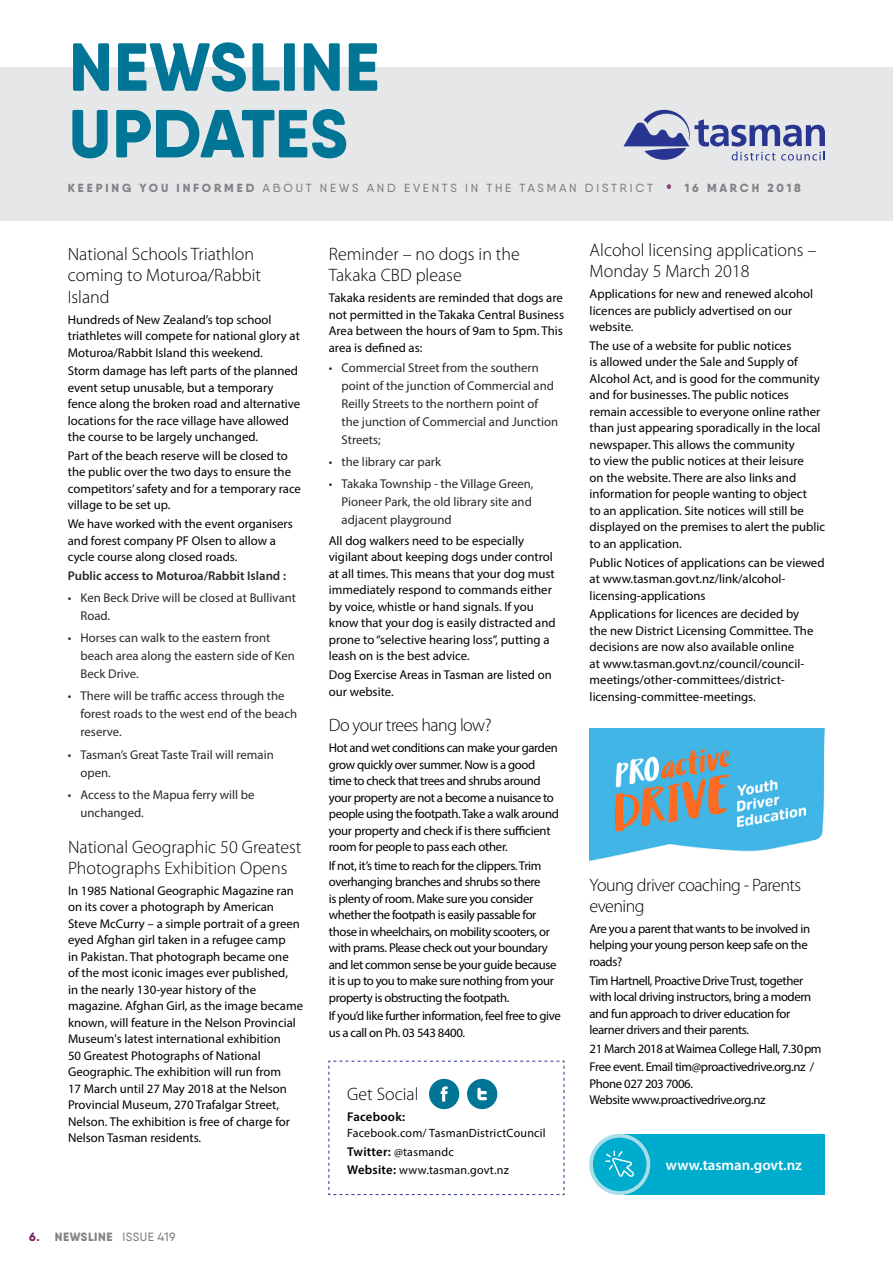
<style>
.page{position:relative;width:893px;height:1263px;background:#fff}
.page>*{position:absolute;margin:0;border:0;box-sizing:border-box;transform-origin:0 0}
.t1{font:300 18px/21.6px "Myriad Pro";color:#000}
.t2{font:300 18px/21.6px "Myriad Pro";letter-spacing:-.03em;color:#000}
.t3{font:600 14.85px "Myriad Pro";color:#fff}
.t4{font:12.75px/16.5px "Myriad Pro";color:#000}
.t5{font:12.75px/16.5px "Myriad Pro";letter-spacing:-.03em;color:#000}
.t6{font:12.75px/18px "Myriad Pro";color:#292829}
.t7{font:600 12.75px "Myriad Pro";color:#292829}
.t8{font:600 12.75px "Myriad Pro";letter-spacing:.02em;color:#000}
.t9{font:12px/18.6px "Myriad Pro";letter-spacing:.02em;color:#000}
.t10{font:800 12px "Qanelas Soft DEMO";letter-spacing:.045em;color:#808285}
.t11{font:500 11.85px "Qanelas Soft DEMO";letter-spacing:.23em;color:#808285}
.t12{font:800 11.85px "Qanelas Soft DEMO";letter-spacing:.235em;color:#808285}
.s1{font-weight:800}
.s2{color:#7b2162}
.s3{font-weight:500}
.s4{font-weight:600;font-size:12.75px}
</style>
<div class="page">
<div style="left:0;top:67px;width:893px;height:154px;background:#e6e7e8"></div>
<svg style="left:72px;top:109px;width:274px;height:49px"></svg>
<svg style="left:73px;top:42px;width:304px;height:50px"></svg>
<svg style="left:623px;top:110px;width:202px;height:51px"></svg>
<svg style="left:667px;top:184px;width:4px;height:5px"></svg>
<svg style="left:328px;top:1060px;width:237px;height:135px"></svg>
<img style="left:589px;top:728px;width:236px;height:134px">
<div style="left:623px;top:1134px;width:202px;height:61px;background:#00accd"></div>
<div style="left:591px;top:1136px;width:57px;height:57px;background:#00accd;border-radius:50%"></div>
<div style="left:589px;top:1134px;width:61px;height:61px;border:4px solid #a8dee8;border-radius:50%"></div>
<svg style="left:605px;top:1151px;width:29px;height:26px"></svg>
<p class="t11" style="left:68px;top:182px;width:587px"><span class="s1">KEEPING YOU INFORMED</span> ABOUT NEWS AND EVENTS IN THE TASMAN DISTRICT</p>
<p class="t12" style="left:685px;top:182px;width:118px">16 MARCH 2018</p>
<h1 class="t1" style="left:68px;top:243px;width:195px">National Schools Triathlon coming to Moturoa/Rabbit<br>Island</h1>
<p class="t4" style="left:68px;top:311px;width:234px">Hundreds of New Zealand’s top school triathletes will compete for national glory at<br>Moturoa/Rabbit Island this weekend.</p>
<p class="t4" style="left:68px;top:362px;width:234px">Storm damage has left parts of the planned event setup unusable, but a temporary fence along the broken road and alternative locations for the race village have allowed the course to be largely unchanged.</p>
<p class="t4" style="left:68px;top:447px;width:235px">Part of the beach reserve will be closed to the public over the two days to ensure the competitors’ safety and for a temporary race village to be set up.</p>
<p class="t4" style="left:68px;top:515px;width:226px">We have worked with the event organisers and forest company PF Olsen to allow a cycle course along closed roads.</p>
<p class="t7" style="left:68px;top:567px;width:220px">Public access to Moturoa/Rabbit Island :</p>
<p class="t6" style="left:81px;top:588px;width:217px;text-indent:-13px">• Ken Beck Drive will be closed at Bullivant<br>Road.</p>
<p class="t6" style="left:81px;top:629px;width:216px;text-indent:-13px">• Horses can walk to the eastern front beach area along the eastern side of Ken<br>Beck Drive.</p>
<p class="t6" style="left:81px;top:687px;width:218px;text-indent:-13px">• There will be traffic access through the forest roads to the west end of the beach reserve.</p>
<p class="t6" style="left:81px;top:745px;width:195px;text-indent:-13px">• Tasman’s Great Taste Trail will remain open.</p>
<p class="t6" style="left:81px;top:785px;width:176px;text-indent:-13px">• Access to the Mapua ferry will be unchanged.</p>
<h1 class="t1" style="left:68px;top:836px;width:235px">National Geographic 50 Greatest<br>Photographs Exhibition Opens</h1>
<p class="t4" style="left:68px;top:882px;width:237px">In 1985 National Geographic Magazine ran on its cover a photograph by American Steve McCurry – a simple portrait of a green eyed Afghan girl taken in a refugee camp<br>in Pakistan. That photograph became one<br>of the most iconic images ever published,<br>in the nearly 130-year history of the magazine. Afghan Girl, as the image became known, will feature in the Nelson Provincial Museum's latest international exhibition<br>50 Greatest Photographs of National Geographic. The exhibition will run from<br>17 March until 27 May 2018 at the Nelson Provincial Museum, 270 Trafalgar Street, Nelson. The exhibition is free of charge for Nelson Tasman residents.</p>
<p class="t10" style="left:29px;top:1231px;width:148px"><span class="s2">6.</span> NEWSLINE <span class="s3">ISSUE 419</span></p>
<h1 class="t1" style="left:329px;top:243px;width:193px">Reminder – no dogs in the<br>Takaka CBD please</h1>
<p class="t4" style="left:329px;top:289px;width:237px;text-align:justify">Takaka residents are reminded that dogs are not permitted in the Takaka Central Business Area between the hours of 9am to 5pm. This area is defined as:</p>
<p class="t6" style="left:342px;top:358px;width:218px;text-indent:-13px">• Commercial Street from the southern point of the junction of Commercial and Reilly Streets to the northern point of the junction of Commercial and Junction Streets;</p>
<p class="t6" style="left:329px;top:452px;width:114px">• the library car park</p>
<p class="t6" style="left:342px;top:475px;width:194px;text-indent:-13px">• Takaka Township - the Village Green,<br>Pioneer Park, the old library site and adjacent playground</p>
<p class="t4" style="left:329px;top:532px;width:228px">All dog walkers need to be especially vigilant about keeping dogs under control at all times. This means that your dog must immediately respond to commands either by voice, whistle or hand signals. If you know that your dog is easily distracted and prone to “selective hearing loss”, putting a leash on is the best advice.</p>
<p class="t4" style="left:329px;top:666px;width:225px">Dog Exercise Areas in Tasman are listed on our website.</p>
<h1 class="t2" style="left:329px;top:714px;width:164px">Do your trees hang low?</h1>
<p class="t5" style="left:329px;top:739px;width:232px">Hot and wet conditions can make your garden grow quickly over summer. Now is a good time to check that trees and shrubs around your property are not a become a nuisance to people using the footpath. Take a walk around your property and check if is there sufficient room for people to pass each other.</p>
<p class="t5" style="left:329px;top:857px;width:229px">If not, it’s time to reach for the clippers. Trim overhanging branches and shrubs so there<br>is plenty of room. Make sure you consider whether the footpath is easily passable for those in wheelchairs, on mobility scooters, or with prams. Please check out your boundary and let common sense be your guide because it is up to you to make sure nothing from your property is obstructing the footpath.</p>
<p class="t5" style="left:329px;top:1008px;width:233px">If you’d like further information, feel free to give us a call on Ph. 03 543 8400.</p>
<h1 class="t1" style="left:347px;top:1083px;width:73px">Get Social</h1>
<p class="t8" style="left:347px;top:1108px;width:60px">Facebook:</p>
<p class="t9" style="left:347px;top:1123px;width:200px">Facebook.com/ TasmanDistrictCouncil<br><span class="s4">Twitter:</span> @tasmandc<br><span class="s4">Website:</span> www.tasman.govt.nz</p>
<h1 class="t1" style="left:590px;top:239px;width:228px">Alcohol licensing applications –<br>Monday 5 March 2018</h1>
<p class="t4" style="left:590px;top:285px;width:225px">Applications for new and renewed alcohol licences are publicly advertised on our website.</p>
<p class="t4" style="left:590px;top:337px;width:237px">The use of a website for public notices<br>is allowed under the Sale and Supply of Alcohol Act, and is good for the community and for businesses. The public notices remain accessible to everyone online rather than just appearing sporadically in the local newspaper. This allows the community<br>to view the public notices at their leisure<br>on the website. There are also links and information for people wanting to object<br>to an application. Site notices will still be displayed on the premises to alert the public to an application.</p>
<p class="t4" style="left:590px;top:554px;width:236px">Public Notices of applications can be viewed at www.tasman.govt.nz/link/alcohol&shy;licensing-applications</p>
<p class="t4" style="left:590px;top:605px;width:225px">Applications for licences are decided by the new District Licensing Committee. The decisions are now also available online<br>at www.tasman.govt.nz/council/council&shy;meetings/other-committees/district&shy;licensing-committee-meetings.</p>
<h1 class="t2" style="left:589px;top:874px;width:213px">Young driver coaching - Parents evening</h1>
<p class="t5" style="left:589px;top:920px;width:222px">Are you a parent that wants to be involved in helping your young person keep safe on the roads?</p>
<p class="t5" style="left:589px;top:972px;width:223px">Tim Hartnell, Proactive Drive Trust, together with local driving instructors, bring a modern and fun approach to driver education for learner drivers and their parents.</p>
<p class="t5" style="left:589px;top:1039px;width:234px;line-height:18.6px">21 March 2018 at Waimea College Hall, 7.30pm<br>Free event. Email tim@proactivedrive.org.nz /</p>
<p class="t5" style="left:589px;top:1075px;width:177px">Phone 027 203 7006.<br>Website www.proactivedrive.org.nz</p>
<p class="t3" style="left:666px;top:1155px;width:138px">www.tasman.govt.nz</p>
</div>
